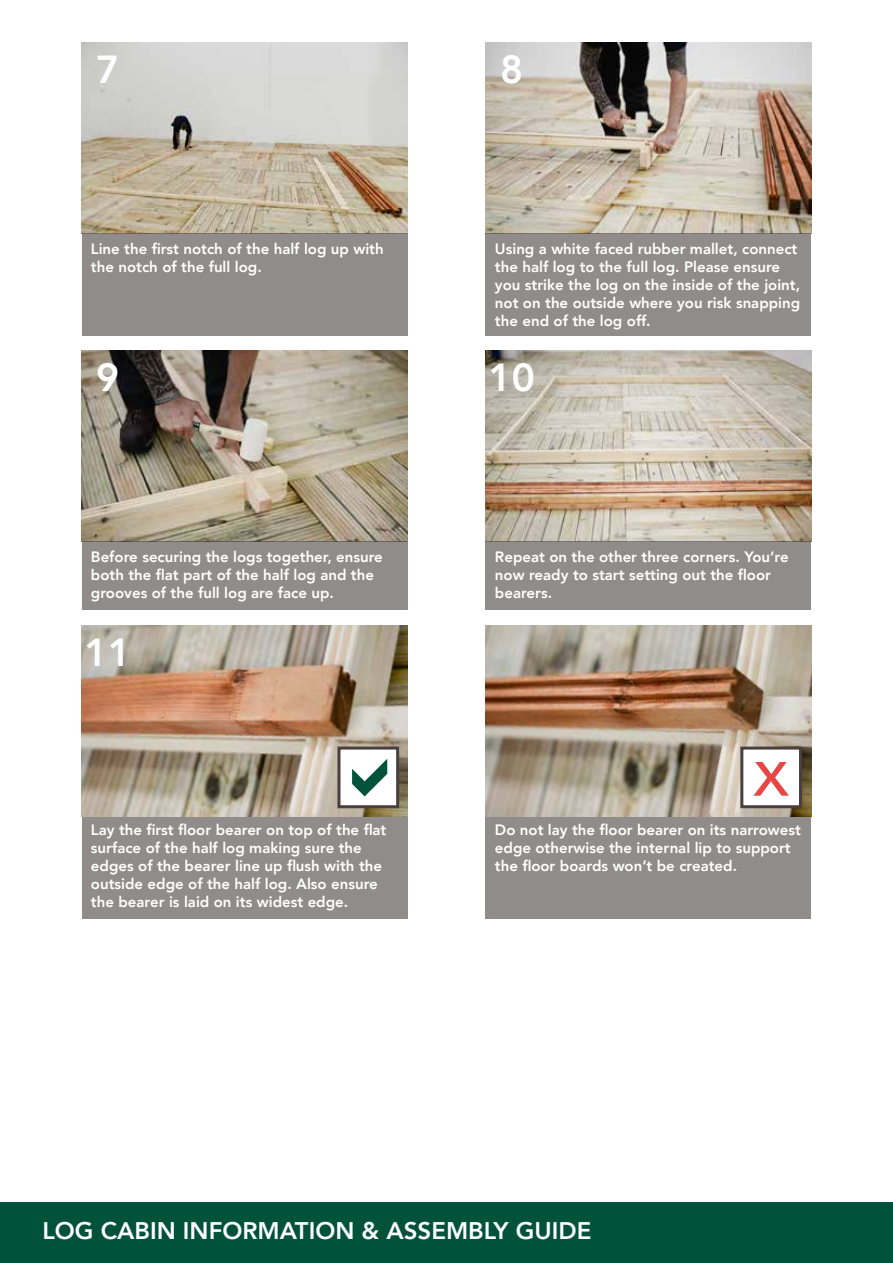
<style>
.page{position:relative;width:893px;height:1263px;background:#fff}
.page>*{position:absolute;margin:0;border:0;box-sizing:border-box;transform-origin:0 0}
.t1{font:72px "Avenir LT";color:#e94544}
.t2{font:800 39px "Avenir LT";color:#fff}
.t3{font:800 24px "Avenir LT";color:#fff}
.t4{font:800 15px/18px "Avenir LT";color:#fff}
</style>
<div class="page">
<div style="left:0;top:1203px;width:893px;height:60px;background:#005239"></div>
<img style="left:82px;top:43px;width:325px;height:190px">
<img style="left:82px;top:350px;width:325px;height:191px">
<img style="left:486px;top:43px;width:325px;height:190px">
<img style="left:486px;top:350px;width:325px;height:191px">
<img style="left:82px;top:626px;width:325px;height:191px">
<img style="left:486px;top:626px;width:325px;height:191px">
<div style="left:82px;top:233px;width:325px;height:103px;background:#908c8b"></div>
<div style="left:82px;top:541px;width:325px;height:69px;background:#908c8b"></div>
<div style="left:486px;top:233px;width:325px;height:103px;background:#908c8b"></div>
<div style="left:486px;top:541px;width:325px;height:69px;background:#908c8b"></div>
<div style="left:82px;top:817px;width:325px;height:101px;background:#908c8b"></div>
<div style="left:486px;top:817px;width:325px;height:101px;background:#908c8b"></div>
<div style="left:740px;top:746px;width:62px;height:62px;background:#fff;border:3px solid #47403e"></div>
<div style="left:337px;top:746px;width:62px;height:62px;background:#fff;border:3px solid #47403e"></div>
<h2 class="t2" style="left:96px;top:46px;width:25px">7</h2>
<h2 class="t2" style="left:500px;top:46px;width:25px">8</h2>
<p class="t4" style="left:91px;top:240px;width:294px">Line the first notch of the half log up with the notch of the full log.</p>
<p class="t4" style="left:495px;top:240px;width:307px">Using a white faced rubber mallet, connect the half log to the full log. Please ensure you strike the log on the inside of the joint, not on the outside where you risk snapping the end of the log off.</p>
<h2 class="t2" style="left:96px;top:354px;width:25px">9</h2>
<h2 class="t2" style="left:489px;top:354px;width:48px">10</h2>
<p class="t4" style="left:91px;top:548px;width:293px">Before securing the logs together, ensure both the flat part of the half log and the grooves of the full log are face up.</p>
<p class="t4" style="left:495px;top:548px;width:295px">Repeat on the other three corners. You’re now ready to start setting out the floor bearers.</p>
<h2 class="t2" style="left:85px;top:629px;width:48px">11</h2>
<h1 class="t1" style="left:753px;top:729px;width:37px">x</h1>
<p class="t4" style="left:91px;top:821px;width:297px">Lay the first floor bearer on top of the flat surface of the half log making sure the edges of the bearer line up flush with the outside edge of the half log. Also ensure the bearer is laid on its widest edge.</p>
<p class="t4" style="left:495px;top:821px;width:308px">Do not lay the floor bearer on its narrowest edge otherwise the internal lip to support the floor boards won’t be created.</p>
<h3 class="t3" style="left:43px;top:1216px;width:550px">LOG CABIN INFORMATION &amp; ASSEMBLY GUIDE</h3>
</div>
